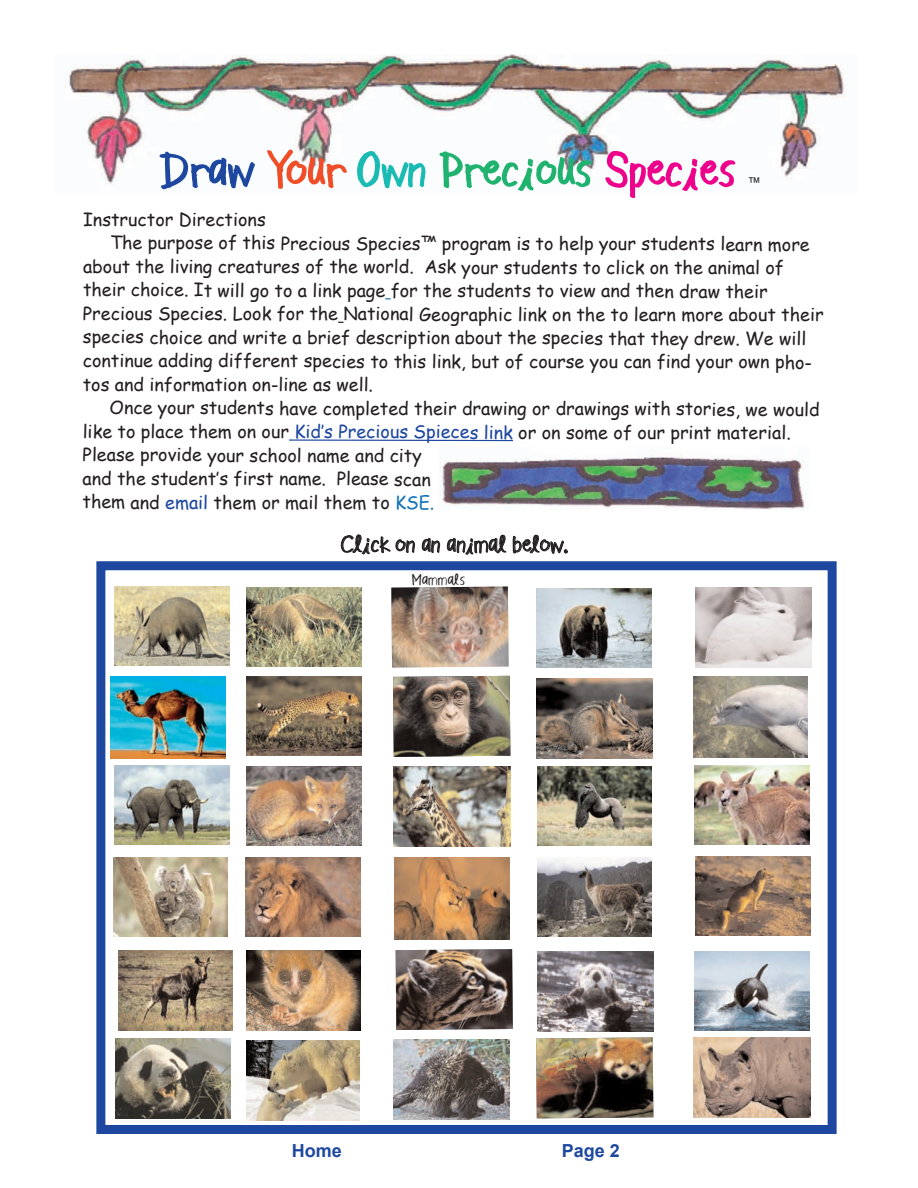
<style>
.page{position:relative;width:918px;height:1188px;background:#fff}
.page>*{position:absolute;margin:0;border:0;box-sizing:border-box;transform-origin:0 0}
.t1{font:54px "Kid Script";color:#20b370}
.t2{font:27px "Kid Script";color:#231f20}
.t3{font:18px "Comic Sans MS";color:#231f20}
.t4{font:700 18px "Arial";color:#1e489f}
.t5{font:18px "Kid Script";color:#231f20}
.t6{font:13.5px "Arial";color:#231f20}
.s1{color:#1e489f}
.s2{color:#f04e28}
.s3{color:#1abbb3}
.s4{color:#ed028c}
.s5{color:#1573ba}
</style>
<div class="page">
<svg style="left:289px;top:439px;width:224px;height:3px"></svg>
<div style="left:96px;top:561px;width:741px;height:573px;border:9px solid #1e489f"></div>
<img style="left:115px;top:587px;width:115px;height:79px">
<img style="left:247px;top:676px;width:114px;height:79px">
<img style="left:111px;top:676px;width:114px;height:82px">
<img style="left:537px;top:588px;width:115px;height:79px">
<img style="left:113px;top:857px;width:115px;height:80px">
<img style="left:694px;top:951px;width:115px;height:79px">
<img style="left:695px;top:766px;width:114px;height:79px">
<img style="left:537px;top:767px;width:115px;height:79px">
<img style="left:247px;top:767px;width:114px;height:79px">
<img style="left:246px;top:857px;width:114px;height:79px">
<img style="left:118px;top:951px;width:115px;height:79px">
<img style="left:695px;top:857px;width:115px;height:79px">
<img style="left:537px;top:857px;width:115px;height:79px">
<img style="left:395px;top:858px;width:115px;height:82px">
<img style="left:115px;top:1038px;width:115px;height:81px">
<svg style="left:341px;top:534px;width:74px;height:21px"></svg>
<svg style="left:422px;top:538px;width:18px;height:15px"></svg>
<svg style="left:447px;top:534px;width:121px;height:31px"></svg>
<img style="left:247px;top:588px;width:114px;height:79px">
<img style="left:693px;top:677px;width:115px;height:80px">
<img style="left:115px;top:766px;width:115px;height:79px">
<img style="left:391px;top:587px;width:118px;height:80px">
<img style="left:695px;top:588px;width:117px;height:80px">
<img style="left:393px;top:676px;width:117px;height:81px">
<img style="left:536px;top:678px;width:117px;height:80px">
<img style="left:394px;top:766px;width:116px;height:80px">
<img style="left:246px;top:950px;width:115px;height:80px">
<img style="left:537px;top:951px;width:117px;height:80px">
<img style="left:246px;top:1040px;width:114px;height:80px">
<img style="left:393px;top:1040px;width:117px;height:80px">
<img style="left:536px;top:1037px;width:117px;height:81px">
<img style="left:694px;top:1037px;width:116px;height:80px">
<img style="left:396px;top:949px;width:117px;height:81px">
<img style="left:65px;top:54px;width:780px;height:130px">
<svg style="left:159px;top:151px;width:97px;height:39px"></svg>
<svg style="left:266px;top:148px;width:82px;height:41px"></svg>
<svg style="left:356px;top:150px;width:70px;height:39px"></svg>
<svg style="left:439px;top:148px;width:154px;height:43px"></svg>
<svg style="left:605px;top:150px;width:131px;height:49px"></svg>
<img style="left:440px;top:454px;width:365px;height:55px">
<h1 class="t1" style="left:159px;top:140px;width:578px"><span class="s1">Draw</span> <span class="s2">Your</span> <span class="s3">Own</span> Precious <span class="s4">Species</span></h1>
<p class="t6" style="left:748px;top:175px;width:15px">™</p>
<p class="t3" style="left:83px;top:206px;width:184px">Instructor Directions</p>
<p class="t3" style="left:110px;top:230px;width:701px">The purpose of this Precious Species™ program is to help your students learn more</p>
<p class="t3" style="left:83px;top:254px;width:703px">about the living creatures of the world. Ask your students to click on the animal of</p>
<p class="t3" style="left:83px;top:277px;width:686px">their choice. It will go to a link page for the students to view and then draw their</p>
<p class="t3" style="left:83px;top:301px;width:742px">Precious Species. Look for the National Geographic link on the to learn more about their</p>
<p class="t3" style="left:83px;top:324px;width:725px">species choice and write a brief description about the species that they drew. We will</p>
<p class="t3" style="left:83px;top:348px;width:731px">continue adding different species to this link, but of course you can find your own pho-</p>
<p class="t3" style="left:83px;top:371px;width:292px">tos and information on-line as well.</p>
<p class="t3" style="left:110px;top:395px;width:712px">Once your students have completed their drawing or drawings with stories, we would</p>
<p class="t3" style="left:83px;top:419px;width:710px">like to place them on our <span class="s1">Kid’s Precious Spieces link</span> or on some of our print material.</p>
<p class="t3" style="left:83px;top:442px;width:341px">Please provide your school name and city</p>
<p class="t3" style="left:83px;top:465px;width:350px">and the student’s first name. Please scan</p>
<p class="t3" style="left:83px;top:489px;width:353px">them and <span class="s1">email</span> them or mail them to <span class="s5">KSE.</span></p>
<h2 class="t2" style="left:341px;top:529px;width:229px">Click on an animal below.</h2>
<p class="t5" style="left:412px;top:570px;width:55px">Mammals</p>
<p class="t4" style="left:292px;top:1141px;width:52px">Home</p>
<p class="t4" style="left:562px;top:1141px;width:60px">Page 2</p>
</div>
